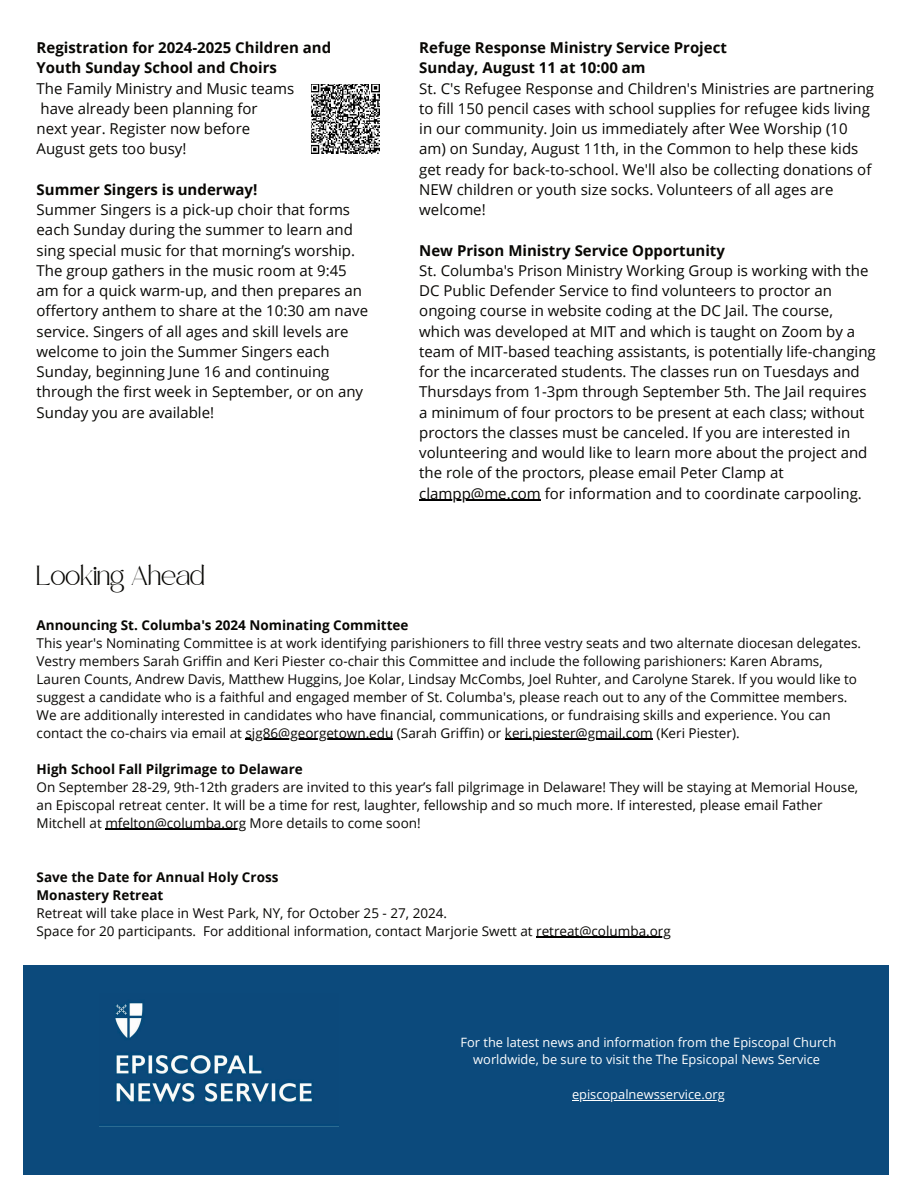
<style>
.page{position:relative;width:918px;height:1188px;background:#fff}
.page>*{position:absolute;margin:0;border:0;box-sizing:border-box;transform-origin:0 0}
.t1{font:15px/20.2px "Open Sans";color:#080704}
.t2{font:700 15px/20.2px "Open Sans";color:#080704}
.t3{font:13.5px/18px "Open Sans";color:#080704}
.t4{font:700 13.5px/18px "Open Sans";color:#080704}
.t5{font:13.5px "Safira March";color:#080704}
.t6{font:12.9px/17.4px "Open Sans";color:#fff;text-align:center}
</style>
<div class="page">
<div style="left:23px;top:966px;width:865px;height:209px;background:#0c4a7c"></div>
<img style="left:115px;top:1003px;width:197px;height:100px">
<hr style="left:246px;top:739px;width:147px;height:1px;background:#000">
<hr style="left:505px;top:739px;width:148px;height:1px;background:#000">
<hr style="left:105px;top:829px;width:141px;height:1px;background:#000">
<hr style="left:536px;top:937px;width:135px;height:1px;background:#000">
<hr style="left:572px;top:1100px;width:153px;height:1px;background:#fff">
<hr style="left:419px;top:500px;width:122px;height:1px;background:#000">
<img style="left:311px;top:84px;width:69px;height:69px">
<p class="t2" style="left:37px;top:37px;width:296px">Registration for 2024-2025 Children and<br>Youth Sunday School and Choirs</p>
<p class="t1" style="left:37px;top:78px;width:259px">The Family Ministry and Music teams have already been planning for<br>next year. Register now before<br>August gets too busy!</p>
<p class="t2" style="left:37px;top:179px;width:222px">Summer Singers is underway!</p>
<p class="t1" style="left:37px;top:199px;width:333px">Summer Singers is a pick-up choir that forms each Sunday during the summer to learn and sing special music for that morning’s worship.<br>The group gathers in the music room at 9:45 am for a quick warm-up, and then prepares an offertory anthem to share at the 10:30 am nave service. Singers of all ages and skill levels are welcome to join the Summer Singers each Sunday, beginning June 16 and continuing through the first week in September, or on any Sunday you are available!</p>
<p class="t5" style="left:37px;top:573px;width:170px">Looking Ahead</p>
<p class="t2" style="left:419px;top:37px;width:309px">Refuge Response Ministry Service Project<br>Sunday, August 11 at 10:00 am</p>
<p class="t1" style="left:419px;top:78px;width:456px">St. C's Refugee Response and Children's Ministries are partnering to fill 150 pencil cases with school supplies for refugee kids living in our community. Join us immediately after Wee Worship (10 am) on Sunday, August 11th, in the Common to help these kids get ready for back-to-school. We'll also be collecting donations of NEW children or youth size socks. Volunteers of all ages are welcome!</p>
<p class="t2" style="left:419px;top:240px;width:307px">New Prison Ministry Service Opportunity</p>
<p class="t1" style="left:419px;top:260px;width:458px">St. Columba's Prison Ministry Working Group is working with the DC Public Defender Service to find volunteers to proctor an ongoing course in website coding at the DC Jail. The course, which was developed at MIT and which is taught on Zoom by a team of MIT-based teaching assistants, is potentially life-changing for the incarcerated students. The classes run on Tuesdays and Thursdays from 1-3pm through September 5th. The Jail requires a minimum of four proctors to be present at each class; without proctors the classes must be canceled. If you are interested in volunteering and would like to learn more about the project and the role of the proctors, please email Peter Clamp at clampp@me.com for information and to coordinate carpooling.</p>
<p class="t4" style="left:37px;top:615px;width:373px">Announcing St. Columba's 2024 Nominating Committee</p>
<p class="t3" style="left:37px;top:633px;width:826px">This year's Nominating Committee is at work identifying parishioners to fill three vestry seats and two alternate diocesan delegates.<br>Vestry members Sarah Griffin and Keri Piester co-chair this Committee and include the following parishioners: Karen Abrams, Lauren Counts, Andrew Davis, Matthew Huggins, Joe Kolar, Lindsay McCombs, Joel Ruhter, and Carolyne Starek. If you would like to suggest a candidate who is a faithful and engaged member of St. Columba's, please reach out to any of the Committee members.<br>We are additionally interested in candidates who have financial, communications, or fundraising skills and experience. You can contact the co-chairs via email at sjg86@georgetown.edu (Sarah Griffin) or keri.piester@gmail.com (Keri Piester).</p>
<p class="t4" style="left:37px;top:759px;width:268px">High School Fall Pilgrimage to Delaware</p>
<p class="t3" style="left:37px;top:777px;width:823px">On September 28-29, 9th-12th graders are invited to this year’s fall pilgrimage in Delaware! They will be staying at Memorial House, an Episcopal retreat center. It will be a time for rest, laughter, fellowship and so much more. If interested, please email Father<br>Mitchell at mfelton@columba.org More details to come soon!</p>
<p class="t4" style="left:37px;top:867px;width:243px">Save the Date for Annual Holy Cross<br>Monastery Retreat</p>
<p class="t3" style="left:37px;top:903px;width:636px">Retreat will take place in West Park, NY, for October 25 - 27, 2024.<br>Space for 20 participants. For additional information, contact Marjorie Swett at retreat@columba.org</p>
<p class="t6" style="left:461px;top:1033px;width:377px">For the latest news and information from the Episcopal Church worldwide, be sure to visit the The Epsicopal News Service</p>
<p class="t6" style="left:572px;top:1085px;width:154px">episcopalnewsservice.org</p>
</div>
